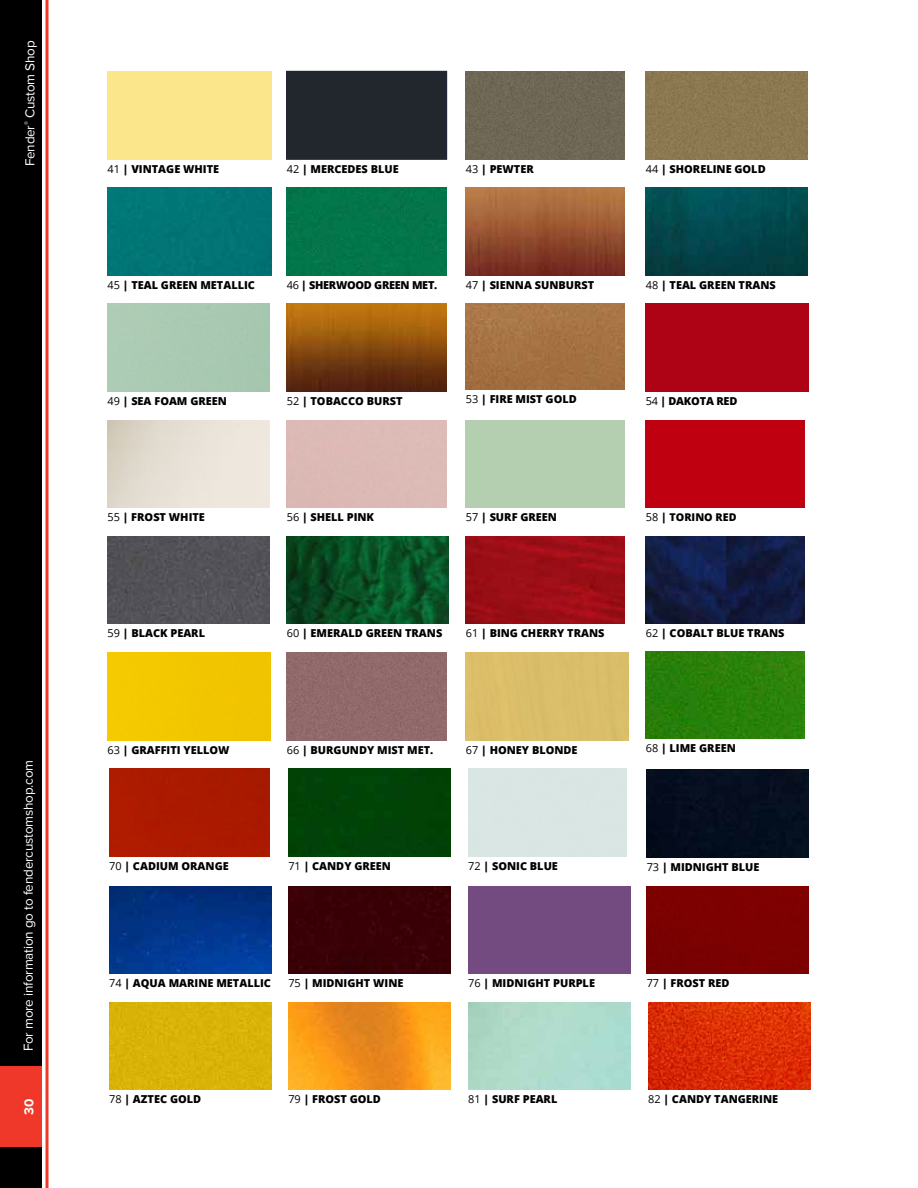
<style>
.page{position:relative;width:918px;height:1188px;background:#fff}
.page>*{position:absolute;margin:0;border:0;box-sizing:border-box;transform-origin:0 0}
.t1{font:13.5px "Proxima Nova";letter-spacing:-.015em;color:#fff}
.t2{font:700 13.5px "Proxima Nova";color:#fff}
.t3{font:800 10.95px "Open Sans";color:#000}
.t4{font:800 10.95px "Open Sans";letter-spacing:-.025em;color:#000}
.t5{font:800 10.95px "Open Sans";letter-spacing:-.02em;color:#000}
.t6{font:800 10.65px "Open Sans";color:#000}
.s1{font-weight:400}
.s2{font-weight:400;font-size:10.95px}
.s3{font-size:10.95px}
</style>
<div class="page">
<img style="left:646px;top:536px;width:158px;height:88px">
<div style="left:288px;top:769px;width:163px;height:87px;background:#014206"></div>
<div style="left:108px;top:653px;width:163px;height:87px;background:#f2c700"></div>
<div style="left:287px;top:653px;width:160px;height:87px;background:#916a6b"></div>
<div style="left:646px;top:420px;width:158px;height:88px;background:#bf0010"></div>
<div style="left:466px;top:653px;width:162px;height:87px;background:#dbbe6a"></div>
<div style="left:108px;top:536px;width:162px;height:88px;background:#535258"></div>
<img style="left:646px;top:651px;width:158px;height:88px">
<img style="left:287px;top:536px;width:162px;height:88px">
<img style="left:466px;top:536px;width:158px;height:88px">
<div style="left:109px;top:769px;width:161px;height:87px;background:#ab1a00"></div>
<div style="left:287px;top:188px;width:159px;height:87px;background:#02764b"></div>
<img style="left:466px;top:188px;width:158px;height:87px">
<img style="left:646px;top:188px;width:162px;height:87px">
<div style="left:286px;top:71px;width:161px;height:89px;background:#22272d;border:2px solid #222535"></div>
<div style="left:466px;top:72px;width:158px;height:87px;background:#6e6755"></div>
<img style="left:287px;top:304px;width:159px;height:87px">
<img style="left:466px;top:304px;width:158px;height:85px">
<div style="left:108px;top:188px;width:164px;height:87px;background:#017576"></div>
<div style="left:646px;top:72px;width:162px;height:87px;background:#8b7850"></div>
<div style="left:646px;top:304px;width:163px;height:87px;background:#ae0315"></div>
<div style="left:109px;top:1002px;width:162px;height:88px;background:#d9b308"></div>
<img style="left:288px;top:1002px;width:163px;height:88px">
<div style="left:647px;top:770px;width:162px;height:87px;background:#050e1f"></div>
<img style="left:109px;top:886px;width:162px;height:88px">
<div style="left:288px;top:886px;width:163px;height:88px;background:#390006"></div>
<img style="left:648px;top:1002px;width:162px;height:88px">
<div style="left:468px;top:886px;width:162px;height:88px;background:#734b80"></div>
<div style="left:647px;top:886px;width:162px;height:88px;background:#7d0101"></div>
<div style="left:0;top:0;width:42px;height:1188px;background:#000"></div>
<div style="left:0;top:1066px;width:42px;height:82px;background:#ef3829"></div>
<hr style="left:46px;top:0;width:3px;height:1188px;background:#ef3829">
<p class="t1" style="left:22px;top:166px;width:127px;rotate:-90deg">Fender<sup>®</sup> Custom Shop</p>
<p class="t1" style="left:21px;top:1051px;width:293px;rotate:-90deg">For more information go to fendercustomshop.com</p>
<p class="t2" style="left:21px;top:1115px;width:18px;rotate:-90deg">30</p>
<p class="t3" style="left:108px;top:160px;width:113px"><span class="s1">41</span> | VINTAGE WHITE</p>
<p class="t3" style="left:287px;top:160px;width:114px"><span class="s1">42</span> | MERCEDES BLUE</p>
<p class="t3" style="left:466px;top:160px;width:69px"><span class="s1">43</span> | PEWTER</p>
<p class="t3" style="left:646px;top:160px;width:121px"><span class="s1">44</span> | SHORELINE GOLD</p>
<p class="t3" style="left:108px;top:277px;width:149px"><span class="s1">45</span> | TEAL GREEN METALLIC</p>
<p class="t4" style="left:287px;top:277px;width:152px"><span class="s1">46</span> | SHERWOOD GREEN MET.</p>
<p class="t3" style="left:466px;top:277px;width:130px"><span class="s1">47</span> | SIENNA SUNBURST</p>
<p class="t3" style="left:646px;top:277px;width:132px"><span class="s1">48</span> | TEAL GREEN TRANS</p>
<p class="t3" style="left:108px;top:393px;width:121px"><span class="s1">49</span> | SEA FOAM GREEN</p>
<p class="t3" style="left:287px;top:393px;width:117px"><span class="s1">52</span> | TOBACCO BURST</p>
<p class="t3" style="left:466px;top:390px;width:112px"><span class="s1">53</span> | FIRE MIST GOLD</p>
<p class="t5" style="left:646px;top:393px;width:93px"><span class="s1">54</span> | DAKOTA RED</p>
<p class="t3" style="left:108px;top:509px;width:99px"><span class="s1">55</span> | FROST WHITE</p>
<p class="t3" style="left:287px;top:509px;width:89px"><span class="s1">56</span> | SHELL PINK</p>
<p class="t3" style="left:466px;top:509px;width:93px"><span class="s1">57</span> | SURF GREEN</p>
<p class="t6" style="left:646px;top:509px;width:92px"><span class="s2">58</span> <span class="s3">|</span> TORINO RED</p>
<p class="t3" style="left:108px;top:625px;width:99px"><span class="s1">59</span> | BLACK PEARL</p>
<p class="t3" style="left:287px;top:625px;width:157px"><span class="s1">60</span> | EMERALD GREEN TRANS</p>
<p class="t3" style="left:466px;top:625px;width:140px"><span class="s1">61</span> | BING CHERRY TRANS</p>
<p class="t3" style="left:646px;top:625px;width:140px"><span class="s1">62</span> | COBALT BLUE TRANS</p>
<p class="t3" style="left:108px;top:741px;width:123px"><span class="s1">63</span> | GRAFFITI YELLOW</p>
<p class="t3" style="left:287px;top:741px;width:148px"><span class="s1">66</span> | BURGUNDY MIST MET.</p>
<p class="t3" style="left:466px;top:741px;width:113px"><span class="s1">67</span> | HONEY BLONDE</p>
<p class="t3" style="left:646px;top:740px;width:91px"><span class="s1">68</span> | LIME GREEN</p>
<p class="t3" style="left:109px;top:858px;width:121px"><span class="s1">70</span> | CADIUM ORANGE</p>
<p class="t3" style="left:288px;top:858px;width:104px"><span class="s1">71</span> | CANDY GREEN</p>
<p class="t3" style="left:109px;top:975px;width:163px"><span class="s1">74</span> | AQUA MARINE METALLIC</p>
<p class="t3" style="left:288px;top:975px;width:117px"><span class="s1">75</span> | MIDNIGHT WINE</p>
<p class="t3" style="left:468px;top:858px;width:91px"><span class="s1">72</span> | SONIC BLUE</p>
<p class="t3" style="left:647px;top:859px;width:114px"><span class="s1">73</span> | MIDNIGHT BLUE</p>
<p class="t3" style="left:468px;top:975px;width:128px"><span class="s1">76</span> | MIDNIGHT PURPLE</p>
<p class="t3" style="left:647px;top:975px;width:84px"><span class="s1">77</span> | FROST RED</p>
<p class="t3" style="left:109px;top:1091px;width:93px"><span class="s1">78</span> | AZTEC GOLD</p>
<p class="t3" style="left:288px;top:1091px;width:94px"><span class="s1">79</span> | FROST GOLD</p>
<p class="t3" style="left:468px;top:1091px;width:91px"><span class="s1">81</span> | SURF PEARL</p>
<p class="t3" style="left:648px;top:1091px;width:131px"><span class="s1">82</span> | CANDY TANGERINE</p>
</div>
